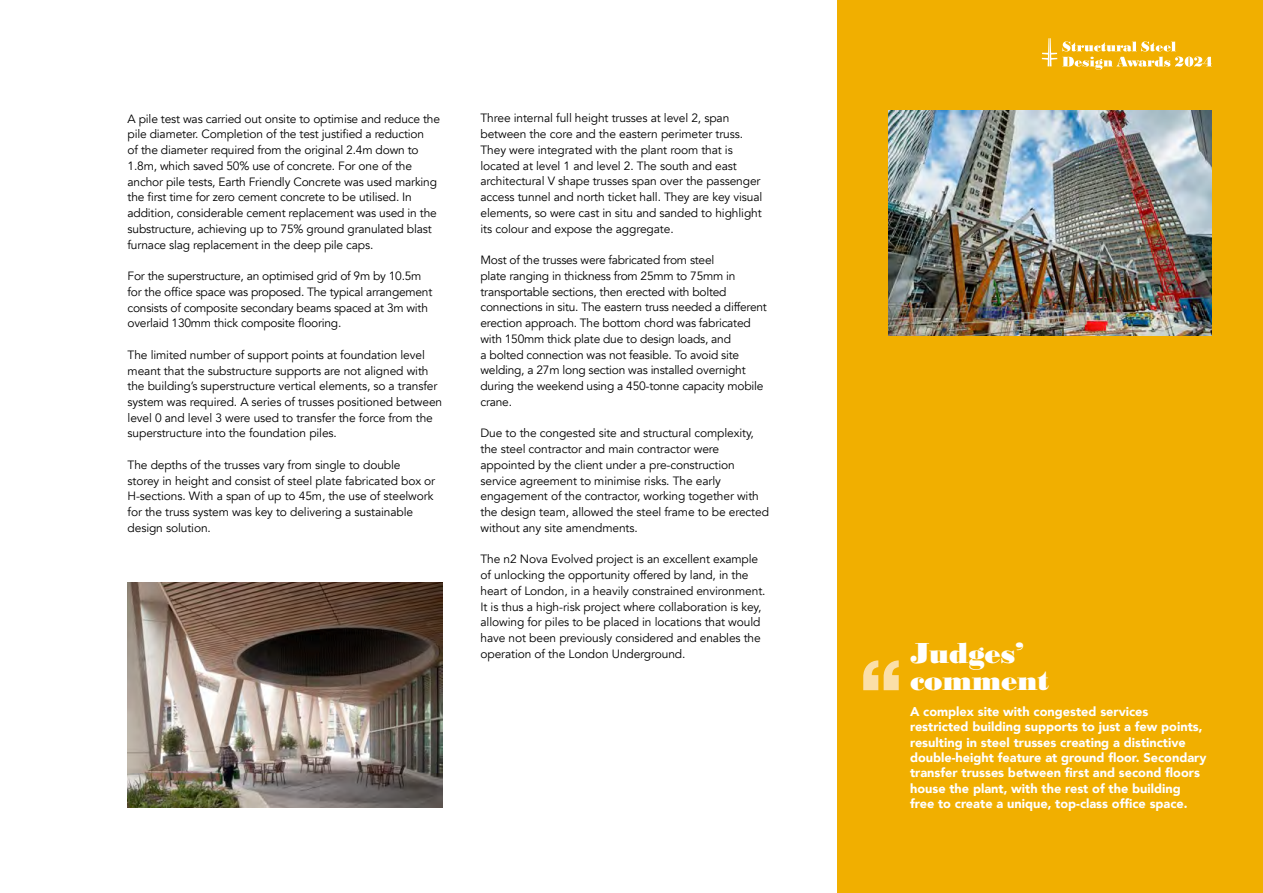
<style>
.page{position:relative;width:1263px;height:893px;background:#fff}
.page>*{position:absolute;margin:0;border:0;box-sizing:border-box;transform-origin:0 0}
.t1{font:700 expanded 30px/27px "Bodoni URW";letter-spacing:-.01em;color:#fff}
.t2{font:900 12.75px/15.3px "Avenir";color:#fff}
.t3{font:12px/15.8px "Avenir";letter-spacing:-.01em;color:#000}
</style>
<div class="page">
<div style="left:838px;top:0;width:425px;height:893px;background:#f1af00"></div>
<img style="left:889px;top:111px;width:323px;height:225px">
<img style="left:128px;top:583px;width:314px;height:225px">
<svg style="left:863px;top:660px;width:36px;height:30px"></svg>
<svg style="left:1042px;top:38px;width:170px;height:32px"></svg>
<p class="t3" style="left:128px;top:111px;width:314px">A pile test was carried out onsite to optimise and reduce the pile diameter. Completion of the test justified a reduction<br>of the diameter required from the original 2.4m down to 1.8m, which saved 50% use of concrete. For one of the anchor pile tests, Earth Friendly Concrete was used marking the first time for zero cement concrete to be utilised. In addition, considerable cement replacement was used in the substructure, achieving up to 75% ground granulated blast furnace slag replacement in the deep pile caps.</p>
<p class="t3" style="left:128px;top:268px;width:306px">For the superstructure, an optimised grid of 9m by 10.5m for the office space was proposed. The typical arrangement consists of composite secondary beams spaced at 3m with overlaid 130mm thick composite flooring.</p>
<p class="t3" style="left:128px;top:347px;width:316px">The limited number of support points at foundation level meant that the substructure supports are not aligned with the building’s superstructure vertical elements, so a transfer system was required. A series of trusses positioned between level 0 and level 3 were used to transfer the force from the superstructure into the foundation piles.</p>
<p class="t3" style="left:128px;top:457px;width:309px">The depths of the trusses vary from single to double storey in height and consist of steel plate fabricated box or H-sections. With a span of up to 45m, the use of steelwork for the truss system was key to delivering a sustainable design solution.</p>
<p class="t3" style="left:480px;top:111px;width:283px">Three internal full height trusses at level 2, span between the core and the eastern perimeter truss.<br>They were integrated with the plant room that is located at level 1 and level 2. The south and east architectural V shape trusses span over the passenger access tunnel and north ticket hall. They are key visual elements, so were cast in situ and sanded to highlight its colour and expose the aggregate.</p>
<p class="t3" style="left:480px;top:252px;width:288px">Most of the trusses were fabricated from steel<br>plate ranging in thickness from 25mm to 75mm in transportable sections, then erected with bolted connections in situ. The eastern truss needed a different erection approach. The bottom chord was fabricated with 150mm thick plate due to design loads, and<br>a bolted connection was not feasible. To avoid site welding, a 27m long section was installed overnight during the weekend using a 450-tonne capacity mobile crane.</p>
<p class="t3" style="left:480px;top:426px;width:290px">Due to the congested site and structural complexity, the steel contractor and main contractor were appointed by the client under a pre-construction service agreement to minimise risks. The early engagement of the contractor, working together with the design team, allowed the steel frame to be erected without any site amendments.</p>
<p class="t3" style="left:480px;top:552px;width:287px">The n2 Nova Evolved project is an excellent example of unlocking the opportunity offered by land, in the heart of London, in a heavily constrained environment.<br>It is thus a high-risk project where collaboration is key, allowing for piles to be placed in locations that would have not been previously considered and enables the operation of the London Underground.</p>
<h1 class="t1" style="left:910px;top:640px;width:141px">Judges’ comment</h1>
<p class="t2" style="left:910px;top:704px;width:298px">A complex site with congested services restricted building supports to just a few points, resulting in steel trusses creating a distinctive double-height feature at ground floor. Secondary transfer trusses between first and second floors house the plant, with the rest of the building free to create a unique, top-class office space.</p>
</div>
